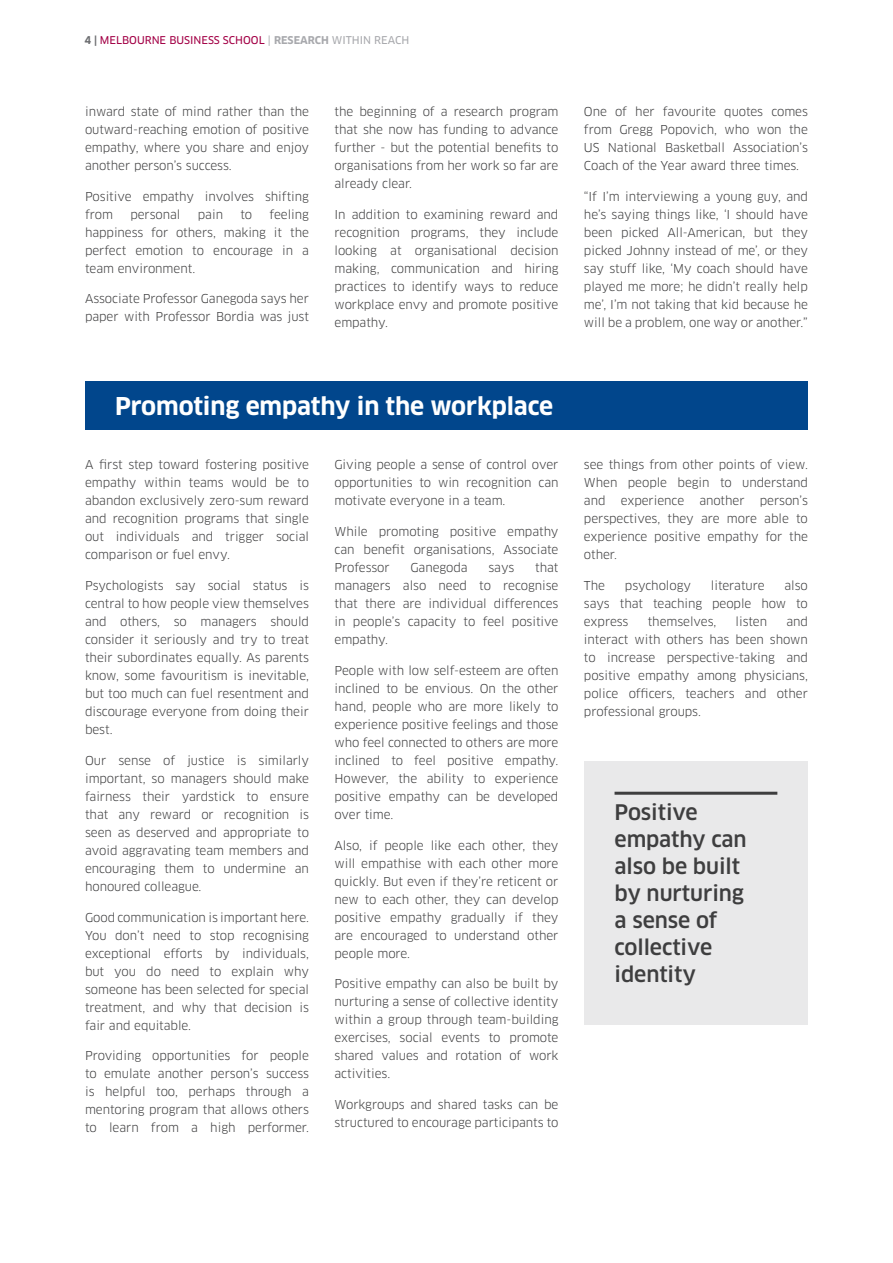
<style>
.page{position:relative;width:893px;height:1263px;background:#fff}
.page>*{position:absolute;margin:0;border:0;box-sizing:border-box;transform-origin:0 0}
.body_text{font:700 24px "Clan OT";letter-spacing:-.005em;color:#fff}
.pull_out_quote{font:500 21px/27px "Clan OT";letter-spacing:-.005em;color:#3e3e3f}
.body_text-2{font:12px/18px "Clan OT";letter-spacing:-.005em;color:#3e3e3f;text-align:justify}
.t1{font:10.5px "Clan OT News";color:#a30146}
.s1{font-family:"Clan OT";font-weight:700;color:#6c6d70}
.s2{color:#a8a9ad}
.s3{font-family:"Clan OT";font-weight:700;color:#a8a9ad}
</style>
<div class="page">
<div style="left:85px;top:381px;width:723px;height:49px;background:#01468c"></div>
<div style="left:584px;top:761px;width:224px;height:264px;background:#e9e9ea"></div>
<hr style="left:614px;top:792px;width:163px;height:3px;background:#3e3e3f">
<p class="t1" style="left:84px;top:33px;width:326px"><span class="s1">4 |</span> MELBOURNE BUSINESS SCHOOL <span class="s2">|</span> <span class="s3">RESEARCH</span> <span class="s2">WITHIN REACH</span></p>
<p class="body_text-2" style="left:85px;top:102px;width:225px">inward state of mind rather than the outward-reaching emotion of positive empathy, where you share and enjoy another person’s success.</p>
<p class="body_text-2" style="left:85px;top:187px;width:225px">Positive empathy involves shifting from</p>
<p class="body_text-2" style="left:85px;top:205px;width:225px;text-indent:185px">feeling happiness for others, making it the perfect emotion to encourage in a team environment.</p>
<p class="body_text-2" style="left:85px;top:290px;width:225px">Associate Professor Ganegoda says her paper with Professor Bordia was just</p>
<p class="body_text-2" style="left:130px;top:205px;width:52px">personal</p>
<p class="body_text-2" style="left:198px;top:205px;width:27px">pain</p>
<p class="body_text-2" style="left:240px;top:205px;width:13px">to</p>
<p class="body_text-2" style="left:334px;top:102px;width:225px">the beginning of a research program that she now has funding to advance further - but the potential benefits to organisations from her work so far are already clear.</p>
<p class="body_text-2" style="left:334px;top:205px;width:225px">In addition to examining reward and recognition programs, they include looking at organisational decision making, communication and hiring practices to identify ways to reduce workplace envy and promote positive empathy.</p>
<p class="body_text-2" style="left:584px;top:102px;width:225px">One of her favourite quotes comes from Gregg Popovich, who won the US National Basketball Association’s Coach of the Year award three times.</p>
<p class="body_text-2" style="left:584px;top:187px;width:225px">“If I’m interviewing a young guy, and he’s saying things like, ‘I should have been picked All-American, but they picked Johnny instead of me’, or they say stuff like, ‘My coach should have played me more; he didn’t really help me’, I’m not taking that kid because he will be a problem, one way or another.”</p>
<p class="body_text" style="left:115px;top:392px;width:440px">Promoting empathy in the workplace</p>
<p class="body_text-2" style="left:85px;top:456px;width:225px">A first step toward fostering positive empathy within teams would be to abandon exclusively zero-sum reward and recognition programs that single out individuals and trigger social comparison or fuel envy.</p>
<p class="body_text-2" style="left:85px;top:577px;width:225px">Psychologists say social status is central to how people view themselves and others, so managers should consider it seriously and try to treat their subordinates equally. As parents know, some favouritism is inevitable, but too much can fuel resentment and discourage everyone from doing their best.</p>
<p class="body_text-2" style="left:85px;top:751px;width:225px">Our sense of justice is similarly important, so managers should make fairness their yardstick to ensure that any reward or recognition is seen as deserved and appropriate to avoid aggravating team members and encouraging them to undermine an honoured colleague.</p>
<p class="body_text-2" style="left:85px;top:908px;width:225px">Good communication is important here.<br>You don’t need to stop recognising exceptional efforts by individuals, but you do need to explain why someone has been selected for special treatment, and why that decision is fair and equitable.</p>
<p class="body_text-2" style="left:85px;top:1047px;width:225px">Providing opportunities for people to emulate another person’s success is helpful too, perhaps through a mentoring program that allows others to learn from a high performer.</p>
<p class="body_text-2" style="left:334px;top:456px;width:225px">Giving people a sense of control over opportunities to win recognition can motivate everyone in a team.</p>
<p class="body_text-2" style="left:334px;top:523px;width:225px">While promoting positive empathy can benefit organisations, Associate Professor</p>
<p class="body_text-2" style="left:334px;top:559px;width:225px;text-indent:201px">that managers also need to recognise that there are individual differences in people’s capacity to feel positive empathy.</p>
<p class="body_text-2" style="left:334px;top:661px;width:225px">People with low self-esteem are often inclined to be envious. On the other hand, people who are more likely to experience positive feelings and those who feel connected to others are more inclined to feel positive empathy.<br>However, the ability to experience positive empathy can be developed over time.</p>
<p class="body_text-2" style="left:334px;top:836px;width:225px">Also, if people like each other, they will empathise with each other more quickly. But even if they’re reticent or new to each other, they can develop positive empathy gradually if they are encouraged to understand other people more.</p>
<p class="body_text-2" style="left:334px;top:975px;width:225px">Positive empathy can also be built by nurturing a sense of collective identity within a group through team-building exercises, social events to promote shared values and rotation of work activities.</p>
<p class="body_text-2" style="left:334px;top:1096px;width:225px">Workgroups and shared tasks can be structured to encourage participants to</p>
<p class="body_text-2" style="left:410px;top:559px;width:59px">Ganegoda</p>
<p class="body_text-2" style="left:488px;top:559px;width:27px">says</p>
<p class="body_text-2" style="left:584px;top:456px;width:225px">see things from other points of view.<br>When people begin to understand and</p>
<p class="body_text-2" style="left:621px;top:492px;width:65px">experience</p>
<p class="body_text-2" style="left:699px;top:492px;width:47px">another</p>
<p class="body_text-2" style="left:584px;top:492px;width:225px;text-indent:176px">person’s perspectives, they are more able to experience positive empathy for the other.</p>
<p class="body_text-2" style="left:584px;top:577px;width:23px">The</p>
<p class="body_text-2" style="left:625px;top:577px;width:68px">psychology</p>
<p class="body_text-2" style="left:711px;top:577px;width:55px">literature</p>
<p class="body_text-2" style="left:584px;top:577px;width:225px;text-indent:201px">also says that teaching people how to express</p>
<p class="body_text-2" style="left:584px;top:613px;width:225px;text-indent:202px">and interact with others has been shown to increase perspective-taking and positive empathy among physicians, police officers, teachers and other professional groups.</p>
<p class="body_text-2" style="left:648px;top:613px;width:70px">themselves,</p>
<p class="body_text-2" style="left:736px;top:613px;width:33px">listen</p>
<p class="pull_out_quote" style="left:614px;top:799px;width:134px">Positive empathy can also be built by nurturing a sense of collective identity</p>
</div>
